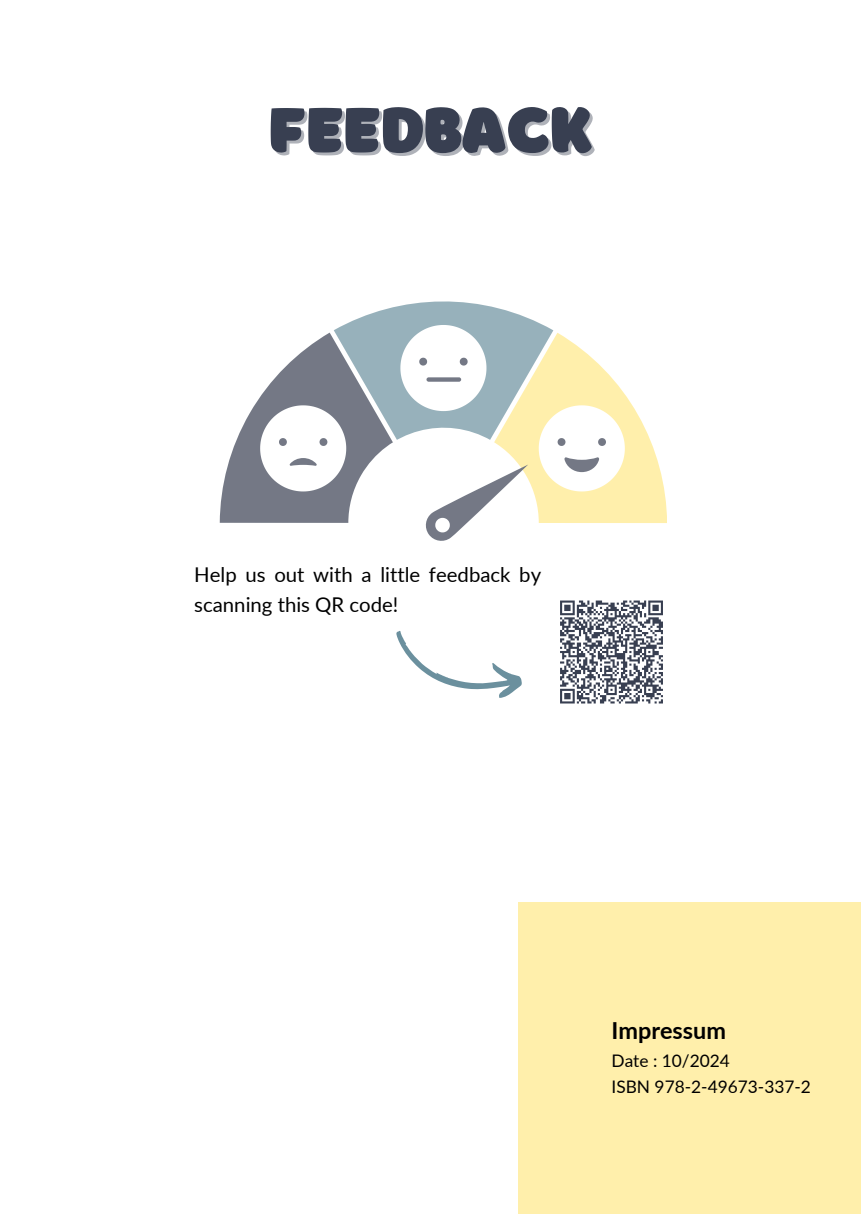
<style>
.page{position:relative;width:861px;height:1214px;background:#fff}
.page>*{position:absolute;margin:0;border:0;box-sizing:border-box;transform-origin:0 0}
.t1{font:66.2px "Borsok";color:#383f51}
.t2{font:700 23.4px "Lato";color:#000}
.t3{font:20.4px/29.2px "Lato";color:#000}
.t4{font:17.4px "Lato";color:#000}
</style>
<div class="page">
<svg style="left:560px;top:600px;width:103px;height:104px"></svg>
<svg style="left:344px;top:301px;width:199px;height:24px;fill:#97b1bb"></svg>
<svg style="left:220px;top:397px;width:40px;height:126px;fill:#747885"></svg>
<svg style="left:260px;top:325px;width:407px;height:216px"></svg>
<svg style="left:396px;top:631px;width:126px;height:67px"></svg>
<div style="left:519px;top:902px;width:342px;height:311px;background:#ffefab"></div>
<p class="t1" style="left:269px;top:91px;width:326px">FEEDBACK</p>
<h1 class="t3" style="left:194px;top:560px;width:348px">Help us out with a little feedback by scanning this QR code!</h1>
<h3 class="t2" style="left:612px;top:1016px;width:116px">Impressum</h3>
<p class="t4" style="left:612px;top:1075px;width:201px">ISBN 978-2-49673-337-2</p>
<p class="t4" style="left:612px;top:1049px;width:120px">Date : 10/2024</p>
</div>
